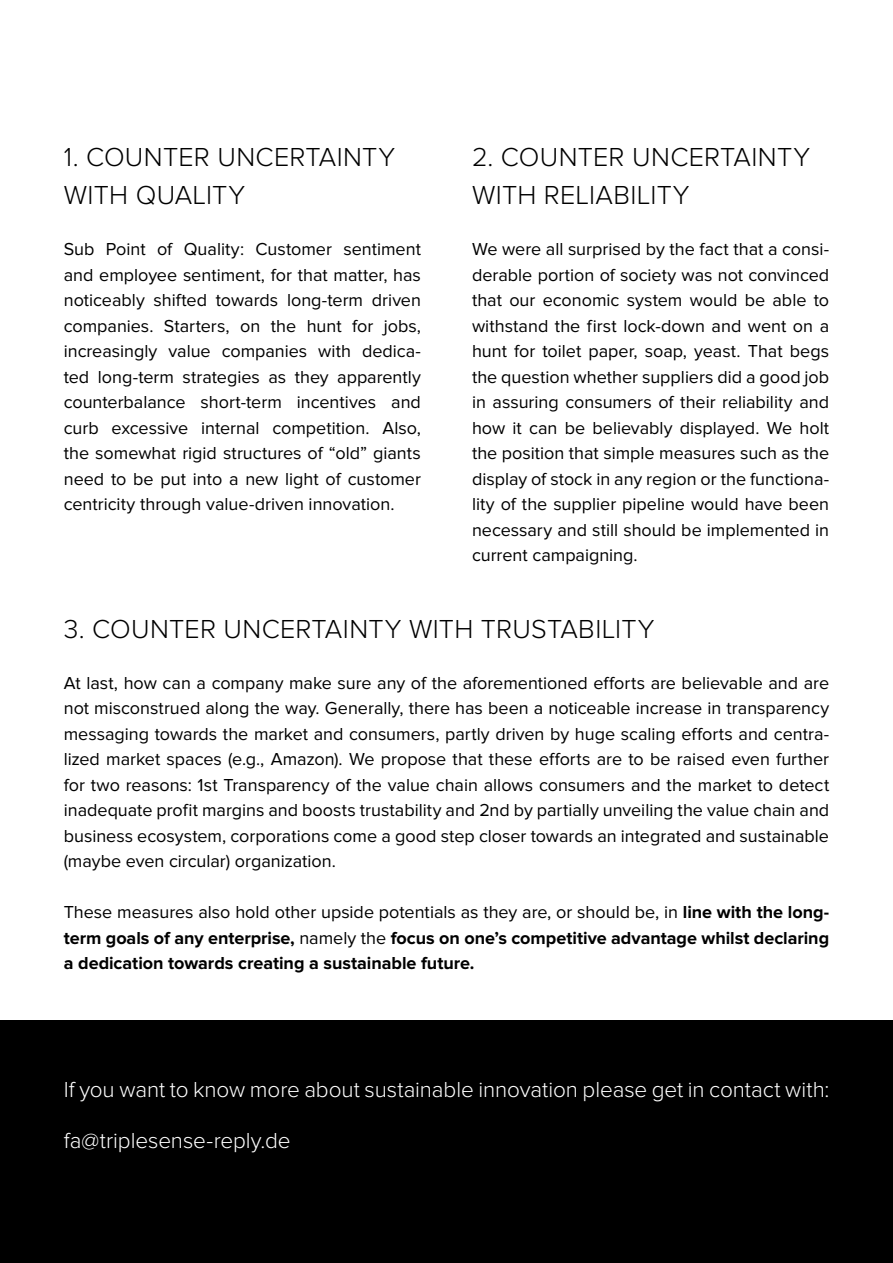
<style>
.page{position:relative;width:893px;height:1263px;background:#fff}
.page>*{position:absolute;margin:0;border:0;box-sizing:border-box;transform-origin:0 0}
.t1{font:300 27px/38.2px "Proxima Nova";letter-spacing:.005em;color:#000}
.t2{font:300 22.5px "Proxima Nova";letter-spacing:-.005em;color:#fff}
.t3{font:18px/25.5px "Proxima Nova";color:#000;text-align:justify}
.t4{font:700 18px/25.5px "Proxima Nova";letter-spacing:-.005em;color:#000;text-align:justify}
.s1{font-weight:400}
</style>
<div class="page">
<div style="left:0;top:1020px;width:893px;height:243px;background:#000"></div>
<h1 class="t1" style="left:64px;top:139px;width:333px">1. COUNTER UNCERTAINTY<br>WITH QUALITY</h1>
<h1 class="t1" style="left:472px;top:139px;width:339px">2. COUNTER UNCERTAINTY<br>WITH RELIABILITY</h1>
<p class="t3" style="left:64px;top:237px;width:359px">Sub Point of Quality: Customer sentiment and employee sentiment, for that matter, has noticeably shifted towards long-term driven companies. Starters, on the hunt for jobs, increasingly value companies with dedica&shy;ted long-term strategies as they apparently counterbalance short-term incentives and curb excessive internal competition. Also, the somewhat rigid structures of “old” giants need to be put into a new light of customer centricity through value-driven innovation.</p>
<p class="t3" style="left:472px;top:237px;width:359px">We were all surprised by the fact that a consi&shy;derable portion of society was not convinced that our economic system would be able to withstand the first lock-down and went on a hunt for toilet paper, soap, yeast. That begs the question whether suppliers did a good job in assuring consumers of their reliability and how it can be believably displayed. We holt the position that simple measures such as the display of stock in any region or the functiona&shy;lity of the supplier pipeline would have been necessary and still should be implemented in current campaigning.</p>
<h1 class="t1" style="left:64px;top:611px;width:592px">3. COUNTER UNCERTAINTY WITH TRUSTABILITY</h1>
<p class="t3" style="left:64px;top:671px;width:767px">At last, how can a company make sure any of the aforementioned efforts are believable and are not misconstrued along the way. Generally, there has been a noticeable increase in transparency messaging towards the market and consumers, partly driven by huge scaling efforts and centra&shy;lized market spaces (e.g., Amazon). We propose that these efforts are to be raised even further for two reasons: 1st Transparency of the value chain allows consumers and the market to detect inadequate profit margins and boosts trustability and 2nd by partially unveiling the value chain and business ecosystem, corporations come a good step closer towards an integrated and sustainable (maybe even circular) organization.</p>
<p class="t4" style="left:64px;top:900px;width:767px"><span class="s1">These measures also hold other upside potentials as they are, or should be, in</span> line with the long&shy;term goals of any enterprise, <span class="s1">namely the</span> focus on one’s competitive advantage whilst declaring a dedication towards creating a sustainable future.</p>
<p class="t2" style="left:64px;top:1079px;width:767px">If you want to know more about sustainable innovation please get in contact with:</p>
<p class="t2" style="left:64px;top:1130px;width:228px">fa@triplesense-reply.de</p>
</div>
